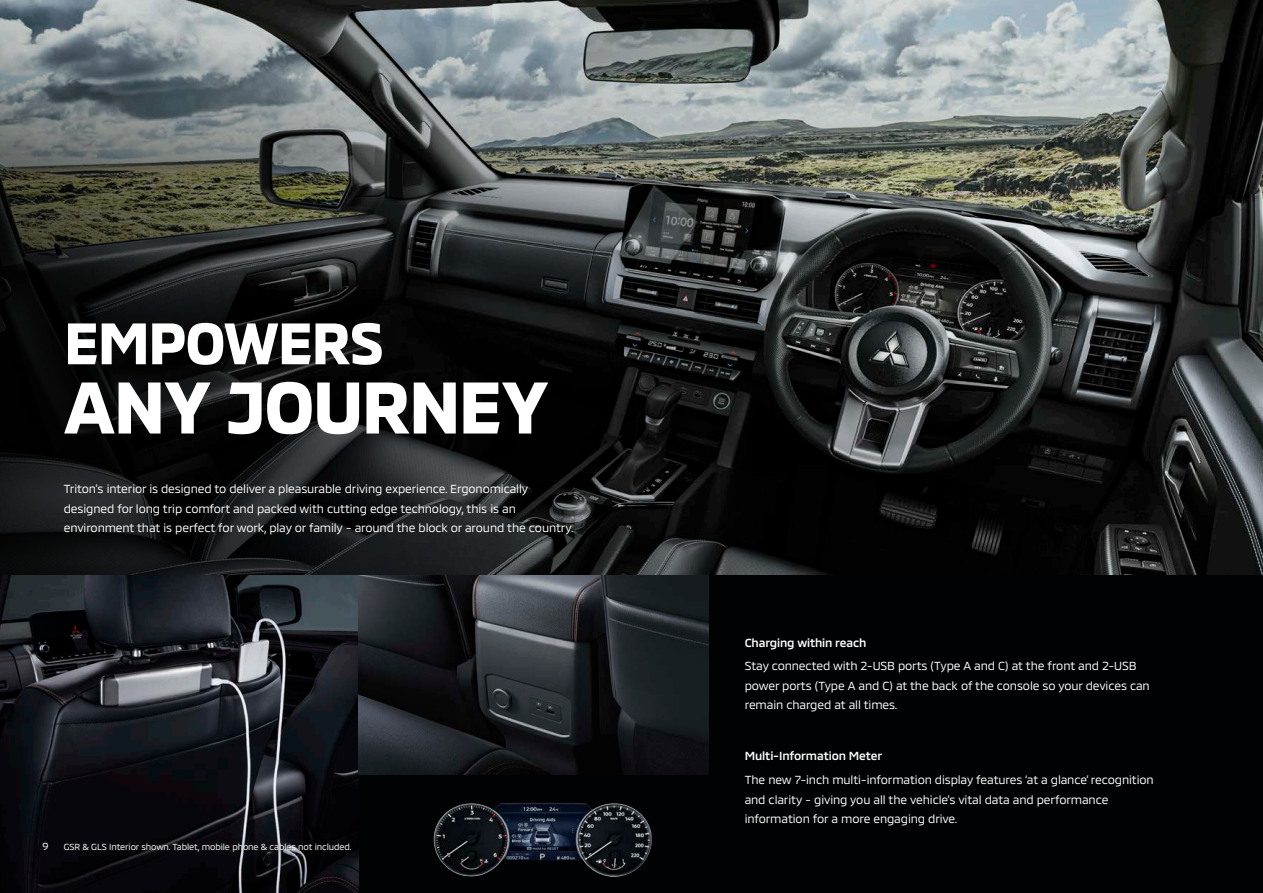
<style>
.page{position:relative;width:1263px;height:893px;background:#fff}
.page>*{position:absolute;margin:0;border:0;box-sizing:border-box;transform-origin:0 0}
.t1{font:700 75px "MMC";letter-spacing:-.03em;color:#fff}
.t2{font:700 60px "MMC";letter-spacing:-.035em;color:#fff}
.t3{font:12px/19.5px "MMC";letter-spacing:-.01em;color:#fff}
.t4{font:500 12px "MMC";letter-spacing:-.01em;color:#fff}
.t5{font:10.5px "MMC";color:#fff}
.t6{font:9px "MMC";letter-spacing:-.01em;color:#fff}
</style>
<div class="page">
<img style="left:0;top:0;width:1263px;height:575px">
<div style="left:0;top:575px;width:1263px;height:318px;background:#010203"></div>
<img style="left:0;top:575px;width:358px;height:318px">
<img style="left:358px;top:575px;width:351px;height:200px">
<img style="left:433px;top:802px;width:219px;height:75px">
<div style="left:60px;top:840px;width:295px;height:16px;background:#231f20;opacity:.75"></div>
<h2 class="t2" style="left:64px;top:296px;width:322px">EMPOWERS</h2>
<h1 class="t1" style="left:64px;top:348px;width:486px">ANY JOURNEY</h1>
<p class="t3" style="left:64px;top:478px;width:511px">Triton’s interior is designed to deliver a pleasurable driving experience. Ergonomically designed for long trip comfort and packed with cutting edge technology, this is an environment that is perfect for work, play or family - around the block or around the country.</p>
<p class="t5" style="left:43px;top:838px;width:8px">9</p>
<p class="t6" style="left:64px;top:840px;width:289px">GSR &amp; GLS Interior shown. Tablet, mobile phone &amp; cables not included.</p>
<p class="t6" style="left:70px;top:840px;width:76px">LX+ Model shown.</p>
<p class="t4" style="left:745px;top:633px;width:123px">Charging within reach</p>
<p class="t3" style="left:745px;top:655px;width:407px">Stay connected with 2-USB ports (Type A and C) at the front and 2-USB power ports (Type A and C) at the back of the console so your devices can remain charged at all times.</p>
<p class="t4" style="left:745px;top:747px;width:139px">Multi-Information Meter</p>
<p class="t3" style="left:745px;top:769px;width:410px">The new 7-inch multi-information display features ‘at a glance’ recognition and clarity - giving you all the vehicle’s vital data and performance information for a more engaging drive.</p>
</div>
